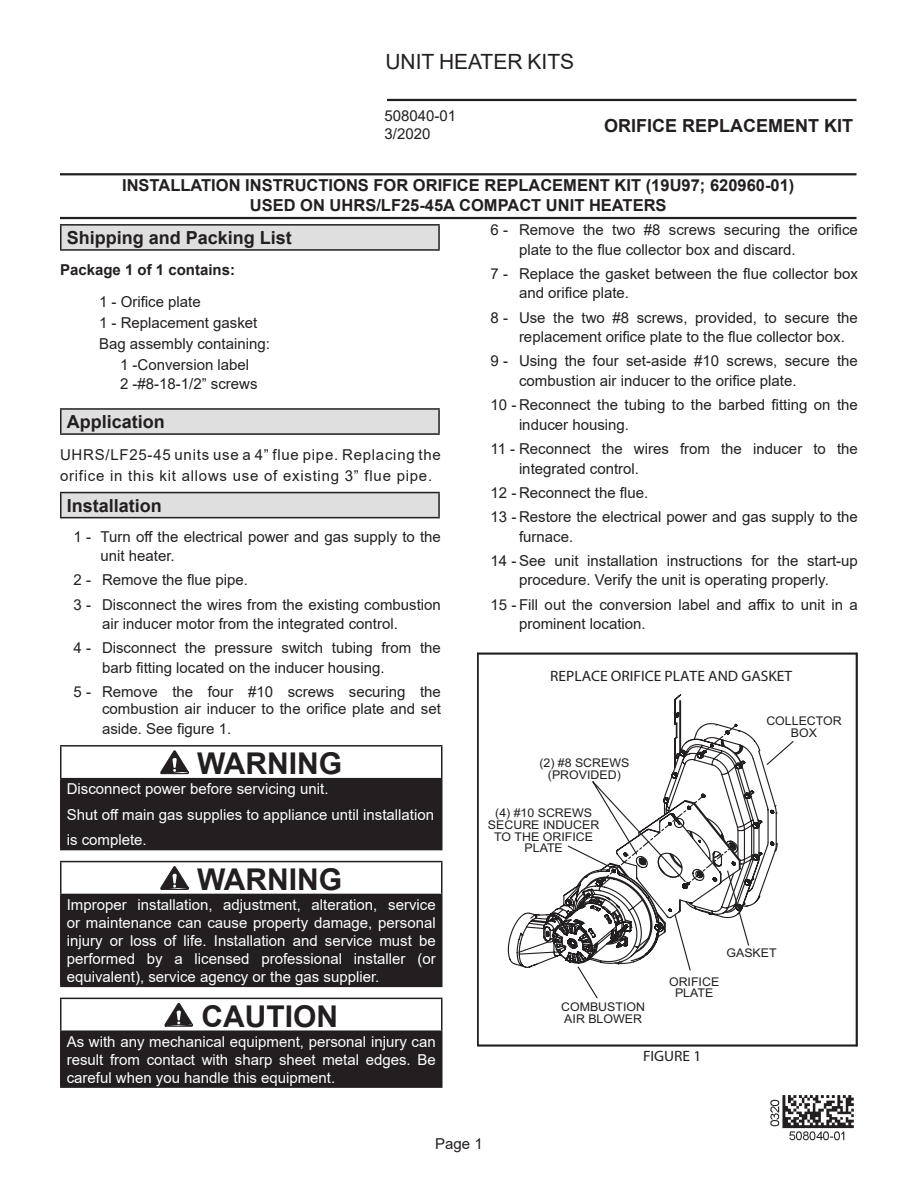
<style>
.page{position:relative;width:918px;height:1188px;background:#fff}
.page>*{position:absolute;margin:0;border:0;box-sizing:border-box;transform-origin:0 0}
.WARNING_20pt{font:700 30px "Arial";color:#231f20}
.Kits___Accessories{font:21px "Arial";color:#231f20}
.Heading_12pt_Bold_Le{font:700 18px "Arial";color:#231f20}
.Heading_12pt_Bold_Ce{font:700 18px "Arial";color:#231f20}
.Paragraph_Center{font:700 16.5px/19.5px "Arial";color:#231f20;text-align:center}
.paragraph{font:15px/19.6px "Arial";color:#231f20}
.White_10pt{font:15px/18px "Arial";color:#fff;text-align:justify}
.paragraph-2{font:15px/21px "Arial";letter-spacing:.05em;color:#231f20}
.Paragraph_Indent{font:15px "Arial";color:#231f20}
.Paragraph_Indent_2{font:15px/19.5px "Arial";color:#231f20}
.t1{font:15px "PS Oucsarialb";color:#231f20}
.Paragraph_Bold{font:700 15px "Arial";color:#231f20}
.Title_Form_No_Date{font:15px/18px "Arial";color:#231f20}
.t2{font:12px/11.9px "Arial";color:#231f20;text-align:center}
</style>
<div class="page">
<hr style="left:387px;top:99px;width:469px;height:2px;background:#231f20">
<hr style="left:60px;top:217px;width:796px;height:2px;background:#231f20">
<hr style="left:60px;top:173px;width:796px;height:2px;background:#231f20">
<div style="left:61px;top:225px;width:378px;height:25px;background:#dfdfdf"></div>
<hr style="left:60px;top:224px;width:380px;height:2px;background:#231f20">
<hr style="left:60px;top:249px;width:380px;height:2px;background:#231f20">
<hr style="left:60px;top:226px;width:2px;height:23px;background:#231f20">
<hr style="left:438px;top:226px;width:2px;height:23px;background:#231f20">
<div style="left:61px;top:409px;width:378px;height:25px;background:#dfdfdf"></div>
<hr style="left:60px;top:408px;width:380px;height:2px;background:#231f20">
<hr style="left:60px;top:433px;width:380px;height:2px;background:#231f20">
<hr style="left:60px;top:410px;width:2px;height:23px;background:#231f20">
<hr style="left:438px;top:410px;width:2px;height:23px;background:#231f20">
<div style="left:61px;top:493px;width:378px;height:25px;background:#dfdfdf"></div>
<hr style="left:60px;top:492px;width:380px;height:1px;background:#231f20">
<hr style="left:60px;top:517px;width:380px;height:1px;background:#231f20">
<hr style="left:60px;top:493px;width:2px;height:24px;background:#231f20">
<hr style="left:438px;top:493px;width:2px;height:24px;background:#231f20">
<div style="left:61px;top:779px;width:381px;height:71px;background:#231f20"></div>
<hr style="left:60px;top:745px;width:382px;height:2px;background:#231f20">
<hr style="left:60px;top:747px;width:2px;height:31px;background:#231f20">
<hr style="left:441px;top:747px;width:1px;height:31px;background:#231f20">
<hr style="left:60px;top:778px;width:382px;height:1px;background:#231f20">
<hr style="left:60px;top:779px;width:2px;height:70px;background:#231f20">
<hr style="left:60px;top:849px;width:382px;height:1px;background:#231f20">
<svg style="left:160px;top:750px;width:29px;height:25px"></svg>
<div style="left:61px;top:894px;width:381px;height:92px;background:#231f20"></div>
<hr style="left:60px;top:861px;width:382px;height:1px;background:#231f20">
<hr style="left:60px;top:862px;width:2px;height:32px;background:#231f20">
<hr style="left:441px;top:862px;width:1px;height:32px;background:#231f20">
<hr style="left:60px;top:894px;width:382px;height:1px;background:#231f20">
<hr style="left:60px;top:895px;width:2px;height:91px;background:#231f20">
<hr style="left:60px;top:986px;width:382px;height:1px;background:#231f20">
<svg style="left:160px;top:866px;width:29px;height:24px"></svg>
<div style="left:61px;top:1031px;width:381px;height:56px;background:#231f20"></div>
<hr style="left:60px;top:998px;width:382px;height:1px;background:#231f20">
<hr style="left:60px;top:999px;width:2px;height:31px;background:#231f20">
<hr style="left:441px;top:999px;width:1px;height:31px;background:#231f20">
<hr style="left:60px;top:1030px;width:382px;height:2px;background:#231f20">
<hr style="left:60px;top:1032px;width:2px;height:54px;background:#231f20">
<hr style="left:60px;top:1086px;width:382px;height:2px;background:#231f20">
<svg style="left:164px;top:1002px;width:29px;height:25px"></svg>
<svg style="left:477px;top:652px;width:381px;height:395px"></svg>
<svg style="left:507px;top:694px;width:288px;height:305px"></svg>
<img style="left:770px;top:1095px;width:84px;height:46px">
<p class="Kits___Accessories" style="left:386px;top:47px;width:190px">UNIT HEATER KITS</p>
<p class="Title_Form_No_Date" style="left:385px;top:107px;width:73px">508040-01<br>3/2020</p>
<p class="Paragraph_Center" style="left:122px;top:176px;width:674px">INSTALLATION INSTRUCTIONS FOR ORIFICE REPLACEMENT KIT (19U97; 620960-01)<br>USED ON UHRS/LF25-45A COMPACT UNIT HEATERS</p>
<p class="Heading_12pt_Bold_Ce" style="left:604px;top:113px;width:251px">ORIFICE REPLACEMENT KIT</p>
<p class="Heading_12pt_Bold_Le" style="left:67px;top:225px;width:227px">Shipping and Packing List</p>
<p class="Paragraph_Bold" style="left:60px;top:259px;width:177px">Package 1 of 1 contains:</p>
<p class="Paragraph_Indent" style="left:99px;top:291px;width:103px">1 - Orifice plate</p>
<p class="Paragraph_Indent" style="left:99px;top:312px;width:160px">1 - Replacement gasket</p>
<p class="Paragraph_Indent" style="left:99px;top:333px;width:172px">Bag assembly containing:</p>
<p class="Paragraph_Indent_2" style="left:120px;top:355px;width:139px">1 -Conversion label<br>2 -#8-18-1/2” screws</p>
<p class="Heading_12pt_Bold_Le" style="left:67px;top:409px;width:100px">Application</p>
<p class="paragraph-2" style="left:60px;top:444px;width:382px">UHRS/LF25-45 units use a 4” flue pipe. Replacing the orifice in this kit allows use of existing 3” flue pipe.</p>
<p class="Heading_12pt_Bold_Le" style="left:67px;top:493px;width:97px">Installation</p>
<p class="paragraph" style="left:100px;top:526px;width:342px;text-indent:-27px">1 - Turn off the electrical power and gas supply to the unit heater.</p>
<p class="paragraph" style="left:74px;top:570px;width:176px">2 - Remove the flue pipe.</p>
<p class="paragraph" style="left:102px;top:594px;width:340px;text-indent:-28px">3 - Disconnect the wires from the existing combustion air inducer motor from the integrated control.</p>
<p class="paragraph" style="left:102px;top:638px;width:340px;text-indent:-28px">4 - Disconnect the pressure switch tubing from the barb fitting located on the inducer housing.</p>
<p class="paragraph" style="left:74px;top:683px;width:369px;line-height:16.8px;text-align:right">5 - Remove the four #10 screws securing the combustion air inducer to the orifice plate and set</p>
<p class="paragraph" style="left:102px;top:718px;width:131px">aside. See figure 1.</p>
<p class="WARNING_20pt" style="left:197px;top:742px;width:146px">WARNING</p>
<p class="White_10pt" style="left:67px;top:780px;width:263px">Disconnect power before servicing unit.</p>
<p class="White_10pt" style="left:67px;top:805px;width:369px">Shut off main gas supplies to appliance until installation</p>
<p class="White_10pt" style="left:67px;top:831px;width:82px">is complete.</p>
<p class="WARNING_20pt" style="left:197px;top:858px;width:146px">WARNING</p>
<p class="White_10pt" style="left:67px;top:895px;width:370px">Improper installation, adjustment, alteration, service or maintenance can cause property damage, personal injury or loss of life. Installation and service must be performed by a licensed professional installer (or equivalent), service agency or the gas supplier.</p>
<p class="WARNING_20pt" style="left:201px;top:995px;width:138px">CAUTION</p>
<p class="White_10pt" style="left:67px;top:1032px;width:370px">As with any mechanical equipment, personal injury can result from contact with sharp sheet metal edges. Be careful when you handle this equipment.</p>
<p class="paragraph" style="left:519px;top:220px;width:340px;text-indent:-28px">6 - Remove the two #8 screws securing the orifice plate to the flue collector box and discard.</p>
<p class="paragraph" style="left:519px;top:264px;width:340px;text-indent:-28px">7 - Replace the gasket between the flue collector box and orifice plate.</p>
<p class="paragraph" style="left:519px;top:307px;width:340px;text-indent:-28px">8 - Use the two #8 screws, provided, to secure the replacement orifice plate to the flue collector box.</p>
<p class="paragraph" style="left:519px;top:351px;width:340px;text-indent:-28px">9 - Using the four set-aside #10 screws, secure the combustion air inducer to the orifice plate.</p>
<p class="paragraph" style="left:519px;top:395px;width:340px;text-indent:-28px">10 - Reconnect the tubing to the barbed fitting on the inducer housing.</p>
<p class="paragraph" style="left:519px;top:439px;width:340px;text-indent:-28px">11 - Reconnect the wires from the inducer to the integrated control.</p>
<p class="paragraph" style="left:490px;top:483px;width:159px">12 - Reconnect the flue.</p>
<p class="paragraph" style="left:519px;top:507px;width:340px;text-indent:-28px">13 - Restore the electrical power and gas supply to the furnace.</p>
<p class="paragraph" style="left:490px;top:551px;width:369px;text-align:center">14 - See unit installation instructions for the start-up procedure. Verify the unit is operating properly.</p>
<p class="paragraph" style="left:519px;top:594px;width:340px;text-indent:-28px">15 - Fill out the conversion label and affix to unit in a prominent location.</p>
<p class="t1" style="left:550px;top:667px;width:244px">REPLACE ORIFICE PLATE AND GASKET</p>
<p class="t2" style="left:539px;top:756px;width:91px">(2) #8 SCREWS (PROVIDED)</p>
<p class="t2" style="left:488px;top:806px;width:113px">(4) #10 SCREWS<br>SECURE INDUCER<br>TO THE ORIFICE<br>PLATE</p>
<p class="t2" style="left:766px;top:715px;width:77px">COLLECTOR<br>BOX</p>
<p class="t2" style="left:561px;top:1001px;width:85px;text-align:left">COMBUSTION<br>AIR BLOWER</p>
<p class="t2" style="left:669px;top:975px;width:52px">ORIFICE<br>PLATE</p>
<p class="t2" style="left:726px;top:947px;width:52px">GASKET</p>
<p class="t1" style="left:643px;top:1047px;width:60px">FIGURE 1</p>
<p class="paragraph" style="left:435px;top:1134px;width:49px">Page 1</p>
</div>
